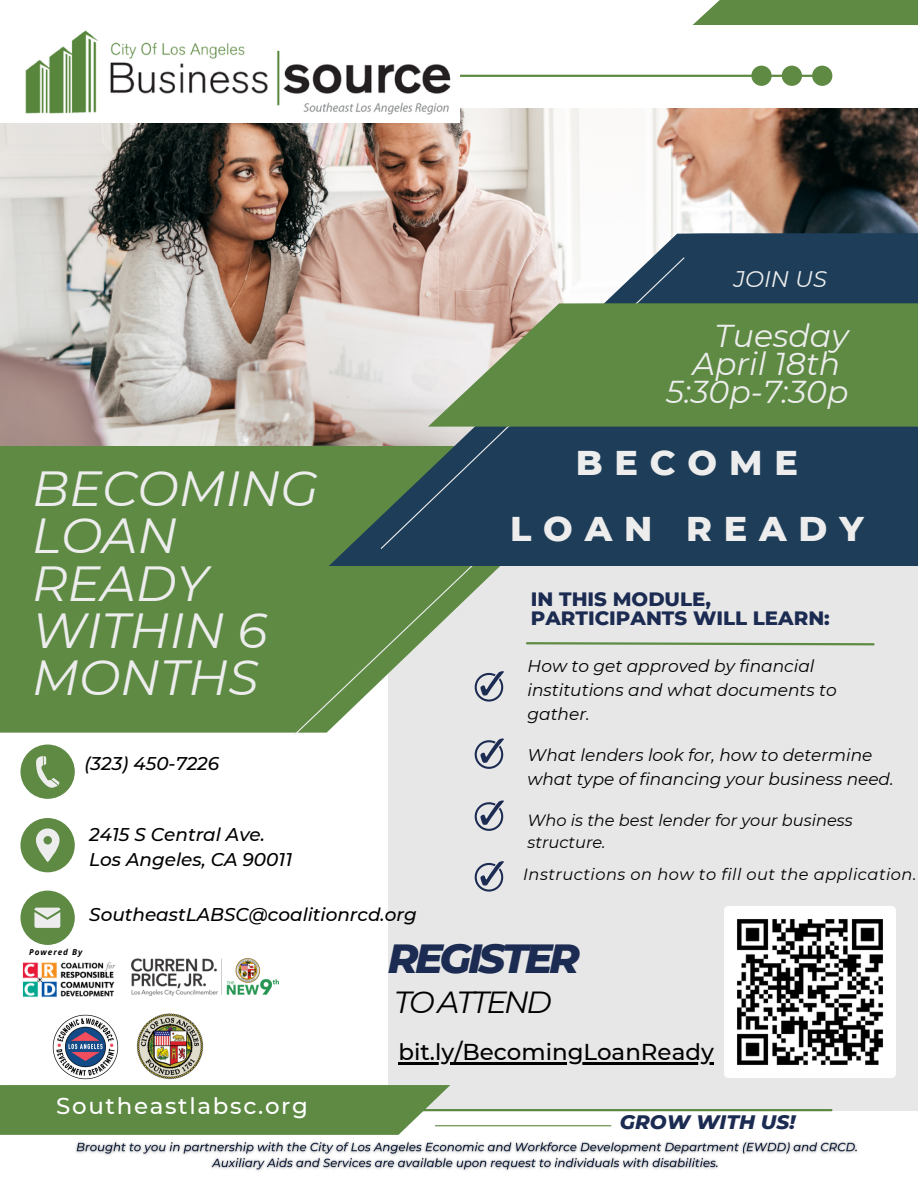
<style>
.page{position:relative;width:918px;height:1188px;background:#fff}
.page>*{position:absolute;margin:0;border:0;box-sizing:border-box;transform-origin:0 0}
.t1{font:italic 49.2px/47.1px "Montserrat";color:#ededed}
.t2{font:italic 800 41.55px "Montserrat";letter-spacing:-.085em;color:#1c2b52}
.t3{font:800 35.1px/65.2px "Montserrat";letter-spacing:.335em;color:#ededed;text-align:center}
.t4{font:italic 31.65px/28.2px "Montserrat";color:#ededed;text-align:right}
.t5{font:italic 30.45px "Montserrat";letter-spacing:-.085em;color:#000}
.t6{font:500 22.95px "Montserrat";color:#000}
.t7{font:500 22.95px "Montserrat";letter-spacing:.075em;color:#fff}
.t8{font:italic 22.5px "Montserrat";color:#ededed}
.t9{font:italic 800 19.95px "Montserrat";color:#1c2b52}
.t10{font:800 19.8px/19px "Montserrat";color:#1c2b52}
.t11{font:italic 500 18.45px/24.8px "Montserrat";color:#000}
.t12{font:italic 16.95px/23.7px "Montserrat";color:#000}
.t13{font:italic 16.2px/22.5px "Montserrat";color:#000}
.t14{font:italic 16.2px "Montserrat";letter-spacing:.03em;color:#000}
.t15{font:italic 700 8.1px "Open Sans";letter-spacing:.115em;color:#000}
</style>
<div class="page">
<div style="left:388px;top:532px;width:530px;height:579px;background:#e7e7e7"></div>
<div style="left:0;top:446px;width:329px;height:286px;background:#5e8a43"></div>
<img style="left:0;top:108px;width:918px;height:338px">
<svg style="left:329px;top:233px;width:589px;height:333px;background:#4e626f"></svg>
<svg style="left:0;top:1085px;width:450px;height:50px;background:#668f4c"></svg>
<div style="left:692px;top:0;width:226px;height:25px;background:#5e8a43"></div>
<svg style="left:380px;top:256px;width:306px;height:294px;background:#64747f"></svg>
<div style="left:428px;top:303px;width:490px;height:124px;background:#5e8a43"></div>
<hr style="left:356px;top:75px;width:464px;height:2px;background:#5e8a43">
<hr style="left:330px;top:1109px;width:501px;height:2px;background:#5e8a43">
<hr style="left:435px;top:1125px;width:176px;height:1px;background:#5e8a43">
<svg style="left:526px;top:642px;width:349px;height:4px"></svg>
<svg style="left:751px;top:66px;width:81px;height:20px"></svg>
<img style="left:0;top:30px;width:459px;height:92px">
<svg style="left:293px;top:536px;width:211px;height:233px"></svg>
<svg style="left:475px;top:801px;width:29px;height:30px"></svg>
<img style="left:725px;top:906px;width:171px;height:171px">
<hr style="left:398px;top:1062px;width:316px;height:2px;background:#000">
<div style="left:20px;top:745px;width:55px;height:54px;background:#5e8a43;border-radius:50%"></div>
<div style="left:20px;top:891px;width:55px;height:54px;background:#5e8a43;border-radius:50%"></div>
<div style="left:20px;top:818px;width:55px;height:54px;background:#5e8a43;border-radius:50%"></div>
<svg style="left:36px;top:756px;width:24px;height:32px"></svg>
<svg style="left:34px;top:908px;width:26px;height:20px"></svg>
<svg style="left:36px;top:828px;width:24px;height:34px"></svg>
<img style="left:136px;top:1013px;width:68px;height:67px">
<img style="left:52px;top:1014px;width:67px;height:66px">
<img style="left:22px;top:962px;width:94px;height:35px">
<img style="left:132px;top:959px;width:146px;height:37px">
<img style="left:75px;top:1141px;width:782px;height:30px">
<svg style="left:475px;top:861px;width:29px;height:31px"></svg>
<h3 class="t8" style="left:734px;top:265px;width:95px">JOIN US</h3>
<h1 class="t1" style="left:32px;top:465px;width:288px">BECOMING<br>LOAN<br>READY<br>WITHIN 6<br>MONTHS</h1>
<p class="t11" style="left:84px;top:751px;width:136px">(323) 450-7226</p>
<p class="t11" style="left:89px;top:822px;width:204px">2415 S Central Ave.<br>Los Angeles, CA 90011</p>
<p class="t11" style="left:89px;top:902px;width:329px">SoutheastLABSC@coalitionrcd.org</p>
<h3 class="t4" style="left:666px;top:322px;width:184px">Tuesday<br>April 18th<br>5:30p-7:30p</h3>
<h3 class="t3" style="left:510px;top:430px;width:355px">BECOME<br>LOAN READY</h3>
<p class="t10" style="left:531px;top:589px;width:301px">IN THIS MODULE,<br>PARTICIPANTS WILL LEARN:</p>
<p class="t12" style="left:528px;top:655px;width:311px">How to get approved by financial institutions and what documents to gather.</p>
<p class="t12" style="left:528px;top:743px;width:368px">What lenders look for, how to determine what type of financing your business need.</p>
<p class="t13" style="left:528px;top:808px;width:327px">Who is the best lender for your business structure.</p>
<p class="t14" style="left:523px;top:864px;width:395px">Instructions on how to fill out the application.</p>
<p class="t15" style="left:29px;top:946px;width:55px">Powered By</p>
<h3 class="t7" style="left:56px;top:1092px;width:253px">Southeastlabsc.org</h3>
<h2 class="t2" style="left:388px;top:933px;width:193px">REGISTER</h2>
<h3 class="t5" style="left:394px;top:983px;width:159px">TO ATTEND</h3>
<h3 class="t6" style="left:398px;top:1038px;width:317px">bit.ly/BecomingLoanReady</h3>
<p class="t9" style="left:620px;top:1110px;width:177px">GROW WITH US!</p>
</div>
